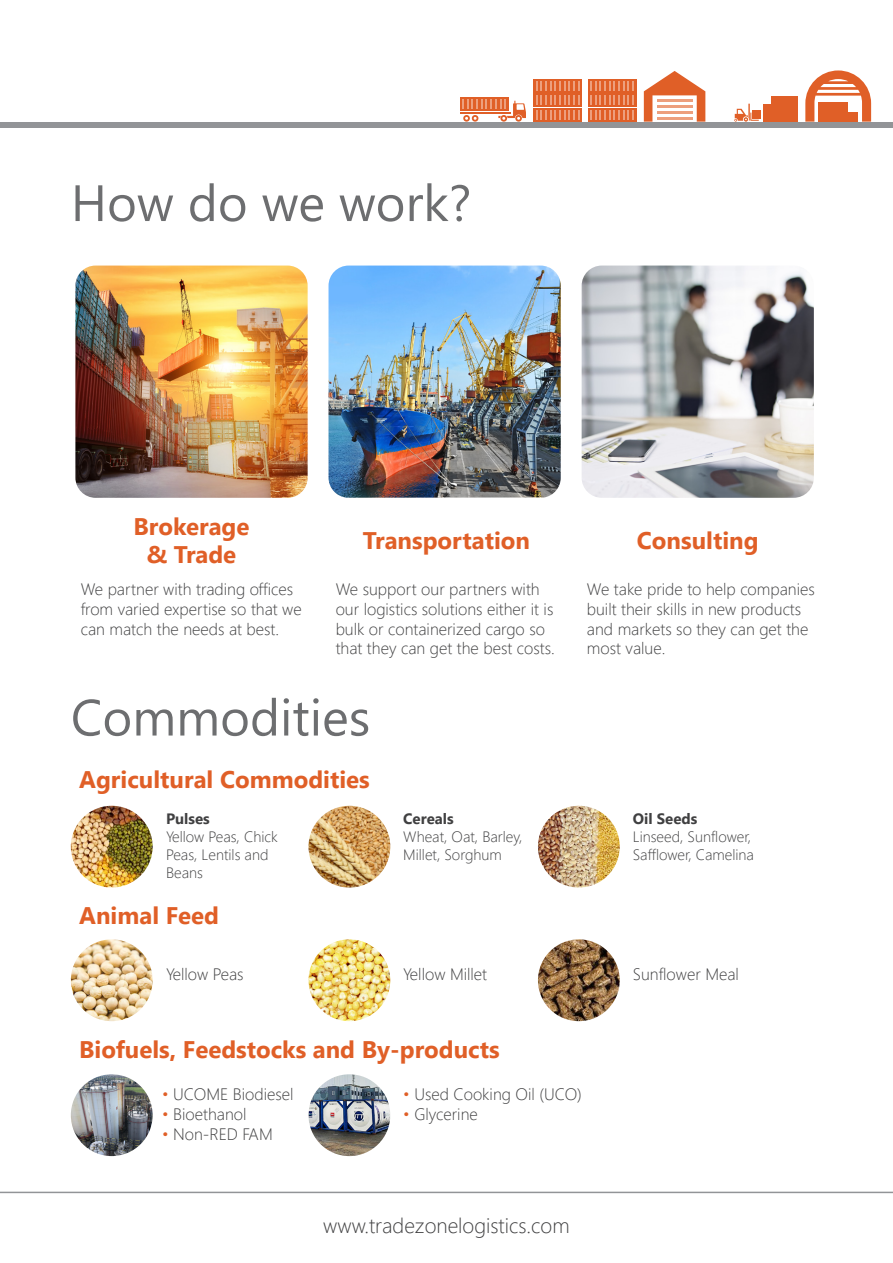
<style>
.page{position:relative;width:893px;height:1263px;background:#fff}
.page>*{position:absolute;margin:0;border:0;box-sizing:border-box;transform-origin:0 0}
.t1{font:51px "Segoe UI";color:#6d6e70}
.t2{font:700 24px/28.8px "Segoe UI";color:#e05f27;text-align:center}
.t3{font:300 21px "Segoe UI";color:#404041}
.t4{font:300 16.5px/19.8px "Segoe UI";color:#404041}
.t5{font:300 15px/18px "Segoe UI";color:#404041}
.t6{font:700 15px "Segoe UI";color:#404041}
.s1{color:#e05f27}
</style>
<div class="page">
<div style="left:0;top:122px;width:893px;height:6px;background:#929497"></div>
<hr style="left:0;top:1192px;width:893px;height:1px;background:#929497">
<div style="left:460px;top:97px;width:49px;height:13px;background:#e05f27"></div>
<hr style="left:460px;top:112px;width:51px;height:2px;background:#e05f27">
<svg style="left:462px;top:99px;width:64px;height:23px"></svg>
<div style="left:533px;top:108px;width:49px;height:14px;background:#e05f27"></div>
<svg style="left:533px;top:94px;width:49px;height:13px"></svg>
<div style="left:533px;top:79px;width:49px;height:13px;background:#e05f27"></div>
<svg style="left:536px;top:81px;width:43px;height:39px"></svg>
<div style="left:588px;top:108px;width:48px;height:14px;background:#e05f27"></div>
<div style="left:588px;top:94px;width:48px;height:13px;background:#e05f27"></div>
<div style="left:588px;top:79px;width:48px;height:13px;background:#e05f27"></div>
<svg style="left:590px;top:81px;width:44px;height:39px"></svg>
<svg style="left:644px;top:71px;width:61px;height:51px"></svg>
<div style="left:763px;top:113px;width:8px;height:9px;background:#e05f27"></div>
<div style="left:772px;top:113px;width:8px;height:9px;background:#e05f27"></div>
<div style="left:780px;top:113px;width:9px;height:9px;background:#e05f27"></div>
<div style="left:789px;top:113px;width:8px;height:9px;background:#e05f27"></div>
<div style="left:763px;top:105px;width:8px;height:8px;background:#e05f27"></div>
<div style="left:772px;top:105px;width:8px;height:8px;background:#e05f27"></div>
<div style="left:780px;top:105px;width:9px;height:8px;background:#e05f27"></div>
<div style="left:789px;top:105px;width:8px;height:8px;background:#e05f27"></div>
<div style="left:772px;top:96px;width:8px;height:8px;background:#e05f27"></div>
<div style="left:780px;top:96px;width:9px;height:8px;background:#e05f27"></div>
<div style="left:789px;top:96px;width:8px;height:8px;background:#e05f27"></div>
<div style="left:752px;top:111px;width:8px;height:8px;background:#e05f27"></div>
<svg style="left:734px;top:104px;width:25px;height:18px"></svg>
<svg style="left:805px;top:70px;width:66px;height:52px"></svg>
<div style="left:818px;top:112px;width:10px;height:10px;background:#e05f27"></div>
<div style="left:818px;top:102px;width:10px;height:9px;background:#e05f27"></div>
<div style="left:828px;top:112px;width:10px;height:10px;background:#e05f27"></div>
<div style="left:828px;top:102px;width:10px;height:9px;background:#e05f27"></div>
<div style="left:838px;top:112px;width:10px;height:10px;background:#e05f27"></div>
<div style="left:848px;top:112px;width:10px;height:10px;background:#e05f27"></div>
<div style="left:838px;top:102px;width:10px;height:9px;background:#e05f27"></div>
<img style="left:75px;top:266px;width:233px;height:232px">
<img style="left:328px;top:266px;width:233px;height:232px">
<img style="left:582px;top:266px;width:232px;height:232px">
<img style="left:71px;top:806px;width:82px;height:81px">
<img style="left:308px;top:806px;width:82px;height:81px;border-radius:41px">
<img style="left:538px;top:806px;width:82px;height:81px;border-radius:41px">
<img style="left:71px;top:939px;width:82px;height:82px;border-radius:41px">
<img style="left:308px;top:1074px;width:82px;height:82px;border-radius:41px">
<img style="left:71px;top:1074px;width:82px;height:82px;border-radius:41px">
<img style="left:308px;top:939px;width:82px;height:82px;border-radius:41px">
<img style="left:538px;top:939px;width:82px;height:82px;border-radius:41px">
<h1 class="t1" style="left:71px;top:162px;width:402px">How do we work?</h1>
<h2 class="t2" style="left:134px;top:511px;width:117px">Brokerage &amp; Trade</h2>
<h2 class="t2" style="left:363px;top:526px;width:169px">Transportation</h2>
<h2 class="t2" style="left:637px;top:526px;width:123px">Consulting</h2>
<p class="t4" style="left:81px;top:578px;width:223px">We partner with trading offices from varied expertise so that we can match the needs at best.</p>
<p class="t4" style="left:336px;top:578px;width:221px">We support our partners with our logistics solutions either it is bulk or containerized cargo so that they can get the best costs.</p>
<p class="t4" style="left:587px;top:578px;width:229px">We take pride to help companies built their skills in new products and markets so they can get the most value.</p>
<h1 class="t1" style="left:71px;top:676px;width:301px">Commodities</h1>
<h2 class="t2" style="left:79px;top:765px;width:292px">Agricultural Commodities</h2>
<p class="t6" style="left:166px;top:807px;width:45px">Pulses</p>
<p class="t5" style="left:166px;top:827px;width:113px">Yellow Peas, Chick<br>Peas, Lentils and<br>Beans</p>
<h2 class="t2" style="left:79px;top:901px;width:141px">Animal Feed</h2>
<p class="t6" style="left:403px;top:807px;width:52px">Cereals</p>
<p class="t5" style="left:403px;top:827px;width:121px">Wheat, Oat, Barley,<br>Millet, Sorghum</p>
<p class="t6" style="left:633px;top:807px;width:66px">Oil Seeds</p>
<p class="t5" style="left:633px;top:827px;width:123px">Linseed, Sunflower,<br>Safflower, Camelina</p>
<p class="t4" style="left:166px;top:964px;width:79px">Yellow Peas</p>
<p class="t4" style="left:403px;top:964px;width:85px">Yellow Millet</p>
<p class="t4" style="left:633px;top:964px;width:108px">Sunflower Meal</p>
<h2 class="t2" style="left:79px;top:1035px;width:422px">Biofuels, Feedstocks and By-products</h2>
<p class="t4" style="left:162px;top:1083px;width:133px"><span class="s1">•</span> UCOME Biodiesel</p>
<p class="t4" style="left:162px;top:1103px;width:86px"><span class="s1">•</span> Bioethanol</p>
<p class="t4" style="left:162px;top:1123px;width:112px"><span class="s1">•</span> Non-RED FAM</p>
<p class="t4" style="left:403px;top:1083px;width:180px"><span class="s1">•</span> Used Cooking Oil (UCO)</p>
<p class="t4" style="left:403px;top:1103px;width:76px"><span class="s1">•</span> Glycerine</p>
<p class="t3" style="left:323px;top:1208px;width:248px">www.tradezonelogistics.com</p>
</div>
